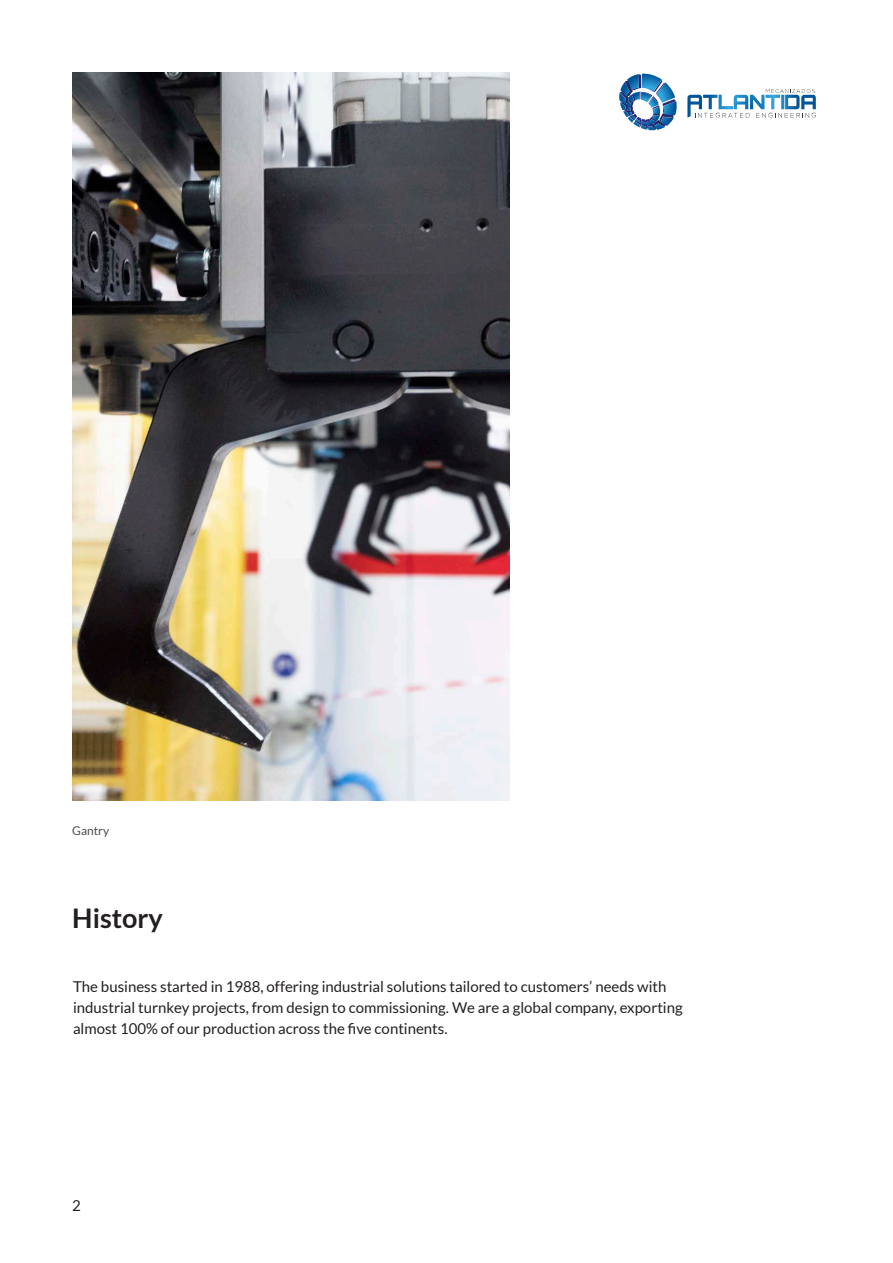
<style>
.page{position:relative;width:893px;height:1263px;background:#fff}
.page>*{position:absolute;margin:0;border:0;box-sizing:border-box;transform-origin:0 0}
.t1{font:700 27px "Lato";color:#231f20}
.t2{font:15px/21px "Lato";color:#231f20}
.t3{font:12px "Lato";color:#4b4c4d}
</style>
<div class="page">
<img style="left:72px;top:72px;width:438px;height:729px">
<svg style="left:687px;top:89px;width:129px;height:29px"></svg>
<svg style="left:619px;top:73px;width:58px;height:57px"></svg>
<p class="t3" style="left:72px;top:824px;width:39px">Gantry</p>
<p class="t1" style="left:72px;top:902px;width:92px">History</p>
<p class="t2" style="left:73px;top:976px;width:611px">The business started in 1988, offering industrial solutions tailored to customers’ needs with industrial turnkey projects, from design to commissioning. We are a global company, exporting almost 100% of our production across the five continents.</p>
<p class="t2" style="left:72px;top:1195px;width:10px">2</p>
</div>
